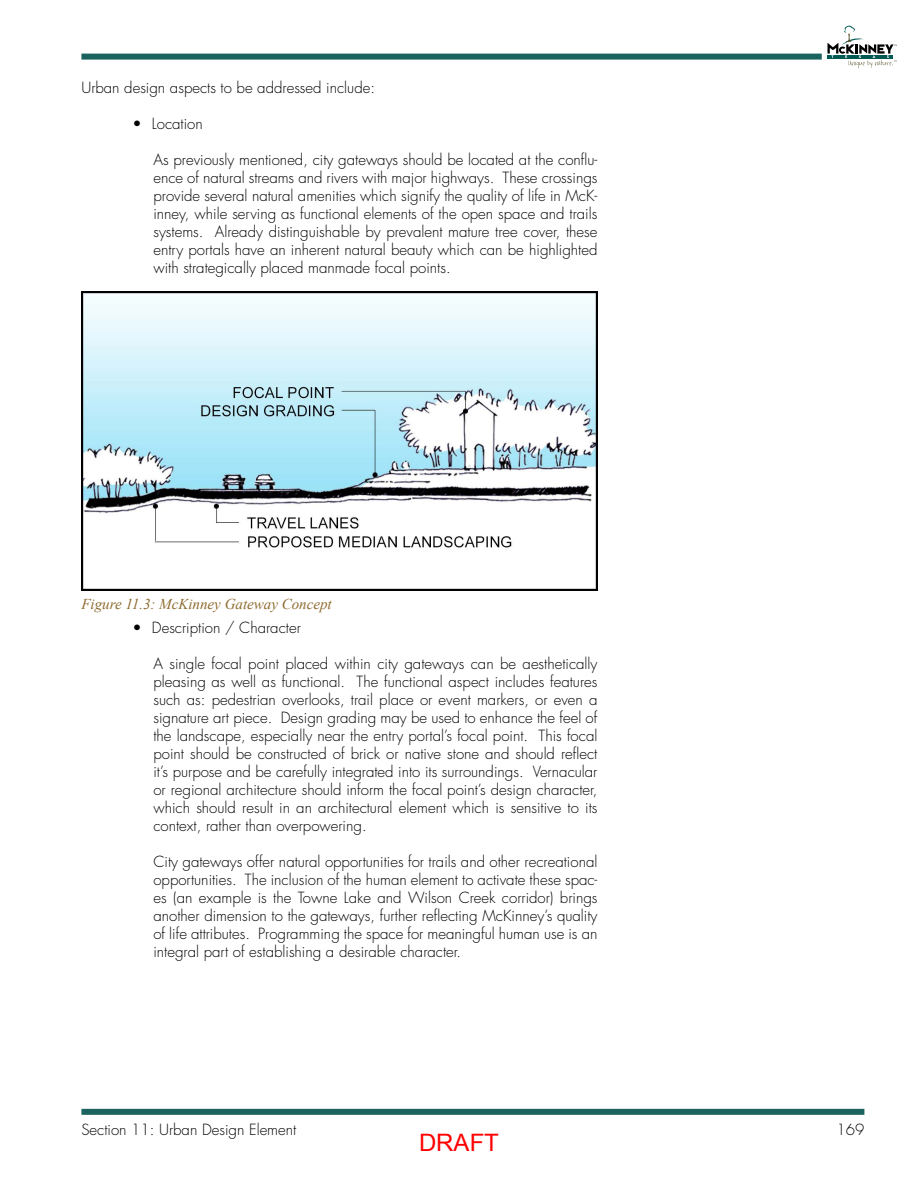
<style>
.page{position:relative;width:918px;height:1188px;background:#fff}
.page>*{position:absolute;margin:0;border:0;box-sizing:border-box;transform-origin:0 0}
.t1{font:24px "Arial";color:#f00}
.t2{font:300 15px/18px "Futura Std";color:#000;text-align:justify}
.t3{font:italic 15px "Times New Roman";color:#8e6b2f}
</style>
<div class="page">
<div style="left:81px;top:54px;width:741px;height:6px;background:#1a635e"></div>
<div style="left:81px;top:1109px;width:783px;height:6px;background:#1a635e"></div>
<hr style="left:827px;top:55px;width:66px;height:4px;background:#005953">
<svg style="left:828px;top:25px;width:69px;height:43px"></svg>
<img style="left:81px;top:292px;width:516px;height:298px">
<p class="t2" style="left:81px;top:79px;width:295px">Urban design aspects to be addressed include:</p>
<p class="t2" style="left:132px;top:115px;width:72px">• Location</p>
<p class="t2" style="left:153px;top:151px;width:446px">As previously mentioned, city gateways should be located at the conflu&shy;ence of natural streams and rivers with major highways. These crossings provide several natural amenities which signify the quality of life in McK&shy;inney, while serving as functional elements of the open space and trails systems. Already distinguishable by prevalent mature tree cover, these entry portals have an inherent natural beauty which can be highlighted with strategically placed manmade focal points.</p>
<p class="t3" style="left:81px;top:593px;width:252px">Figure 11.3: McKinney Gateway Concept</p>
<p class="t2" style="left:132px;top:619px;width:170px">• Description / Character</p>
<p class="t2" style="left:153px;top:655px;width:446px">A single focal point placed within city gateways can be aesthetically pleasing as well as functional. The functional aspect includes features such as: pedestrian overlooks, trail place or event markers, or even a signature art piece. Design grading may be used to enhance the feel of the landscape, especially near the entry portal’s focal point. This focal point should be constructed of brick or native stone and should reflect it’s purpose and be carefully integrated into its surroundings. Vernacular or regional architecture should inform the focal point’s design character, which should result in an architectural element which is sensitive to its context, rather than overpowering.</p>
<p class="t2" style="left:153px;top:853px;width:446px">City gateways offer natural opportunities for trails and other recreational opportunities. The inclusion of the human element to activate these spac&shy;es (an example is the Towne Lake and Wilson Creek corridor) brings another dimension to the gateways, further reflecting McKinney’s quality of life attributes. Programming the space for meaningful human use is an integral part of establishing a desirable character.</p>
<p class="t2" style="left:81px;top:1121px;width:216px">Section 11: Urban Design Element</p>
<p class="t2" style="left:837px;top:1121px;width:29px">169</p>
<h1 class="t1" style="left:419px;top:1126px;width:81px">DRAFT</h1>
</div>
